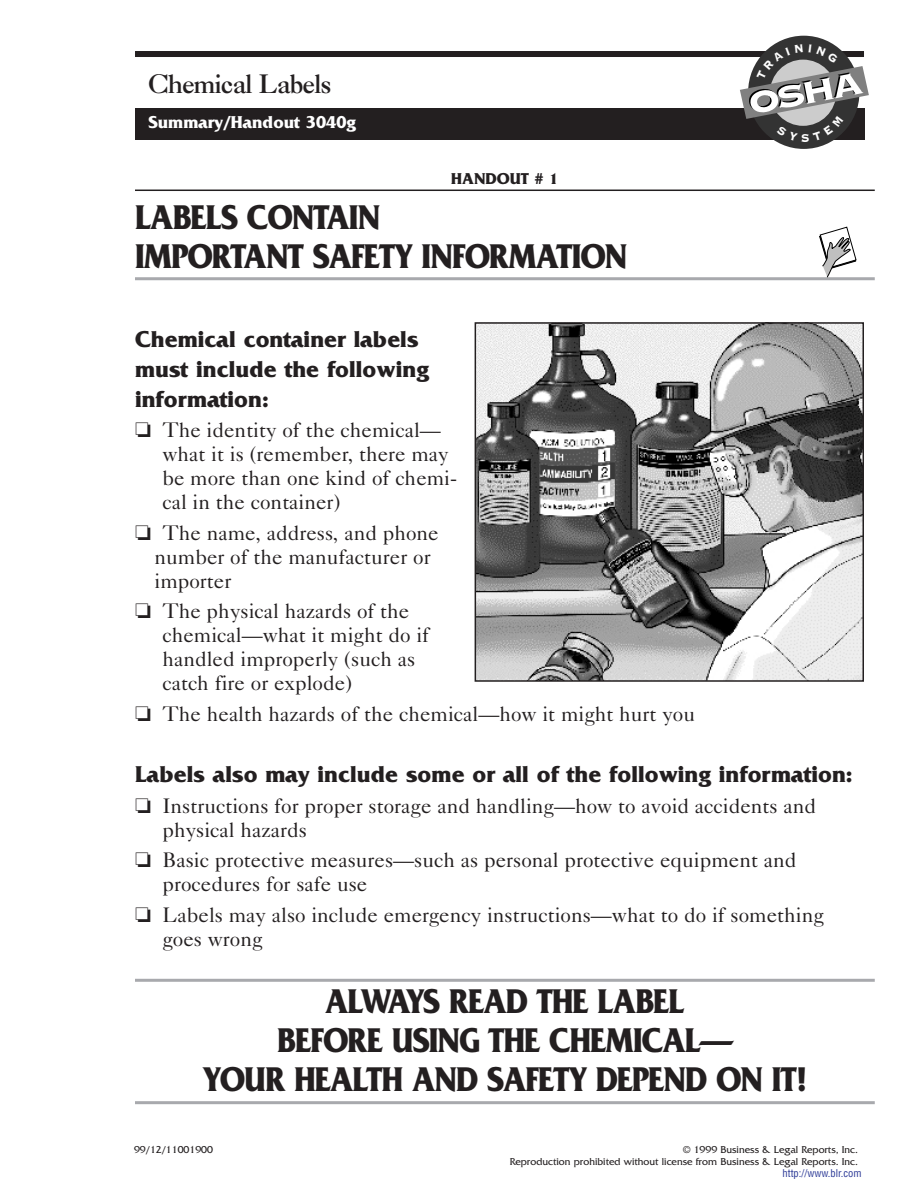
<style>
.page{position:relative;width:918px;height:1188px;background:#fff}
.page>*{position:absolute;margin:0;border:0;box-sizing:border-box;transform-origin:0 0}
.t1{font:40.5px "Copperplate Thirty Three BC";color:#000;scale:1.1 1}
.t2{font:700 36px/39px "Friz Quadrata";letter-spacing:-.03em;color:#231f20;scale:.9 1}
.t3{font:25.5px "Caslon Three";letter-spacing:-.02em;color:#231f20;scale:.95 1}
.t4{font:700 24px/30px "Friz Quadrata";color:#231f20}
.t5{font:21px/24px "Caslon Five Forty";color:#231f20}
.t6{font:700 18px "Friz Quadrata";color:#fff}
.t7{font:700 16.5px "Friz Quadrata";color:#231f20}
.t8{font:10.5px/12px "Friz Quadrata";color:#231f20;text-align:right}
.t9{font:condensed 10.5px "Helvetica";color:#293795}
</style>
<div class="page">
<div style="left:135px;top:108px;width:729px;height:32px;background:#231f20"></div>
<div style="left:135px;top:51px;width:729px;height:6px;background:#231f20"></div>
<div style="left:748px;top:36px;width:111px;height:113px;background:#333;border-radius:50%"></div>
<hr style="left:135px;top:190px;width:740px;height:1px;background:#231f20">
<hr style="left:135px;top:277px;width:740px;height:3px;background:#a8a9ad">
<hr style="left:135px;top:979px;width:740px;height:3px;background:#a8a9ad">
<hr style="left:135px;top:1101px;width:740px;height:3px;background:#a8a9ad">
<img style="left:478px;top:325px;width:383px;height:354px">
<div style="left:475px;top:322px;width:389px;height:360px;border:2px solid #231f20"></div>
<svg style="left:819px;top:226px;width:38px;height:52px"></svg>
<svg style="left:740px;top:44px;width:129px;height:98px"></svg>
<p class="t3" style="left:149px;top:74px;width:194px">Chemical Labels</p>
<p class="t6" style="left:149px;top:116px;width:209px">Summary/Handout 3040g</p>
<p class="t7" style="left:451px;top:173px;width:109px">HANDOUT # 1</p>
<h2 class="t2" style="left:135px;top:201px;width:549px">LABELS CONTAIN<br>IMPORTANT SAFETY INFORMATION</h2>
<p class="t4" style="left:135px;top:326px;width:295px">Chemical container labels must include the following information:</p>
<p class="t5" style="left:162px;top:420px;width:296px;text-indent:-27px">❏ The identity of the chemical— what it is (remember, there may be more than one kind of chemi&shy;cal in the container)</p>
<p class="t5" style="left:155px;top:523px;width:286px;text-indent:-20px">❏ The name, address, and phone number of the manufacturer or importer</p>
<p class="t5" style="left:162px;top:601px;width:268px;text-indent:-27px">❏ The physical hazards of the chemical—what it might do if handled improperly (such as catch fire or explode)</p>
<p class="t5" style="left:135px;top:704px;width:562px">❏ The health hazards of the chemical—how it might hurt you</p>
<h1 class="t1" style="left:742px;top:77px;width:108px;rotate:-11deg">OSHA</h1>
<p class="t4" style="left:135px;top:762px;width:719px">Labels also may include some or all of the following information:</p>
<p class="t5" style="left:162px;top:796px;width:655px;text-indent:-27px">❏ Instructions for proper storage and handling—how to avoid accidents and physical hazards</p>
<p class="t5" style="left:162px;top:850px;width:636px;text-indent:-27px">❏ Basic protective measures—such as personal protective equipment and procedures for safe use</p>
<p class="t5" style="left:162px;top:905px;width:663px;text-indent:-27px">❏ Labels may also include emergency instructions—what to do if something goes wrong</p>
<h2 class="t2" style="left:203px;top:986px;width:673px;text-align:center">ALWAYS READ THE LABEL<br>BEFORE USING THE CHEMICAL—<br>YOUR HEALTH AND SAFETY DEPEND ON IT!</h2>
<p class="t8" style="left:134px;top:1145px;width:80px">99/12/11001900</p>
<p class="t8" style="left:510px;top:1145px;width:350px">© 1999 Business &amp; Legal Reports, Inc.<br>Reproduction prohibited without license from Business &amp; Legal Reports. Inc.</p>
<p class="t9" style="left:783px;top:1169px;width:81px">http://www.blr.com</p>
</div>
